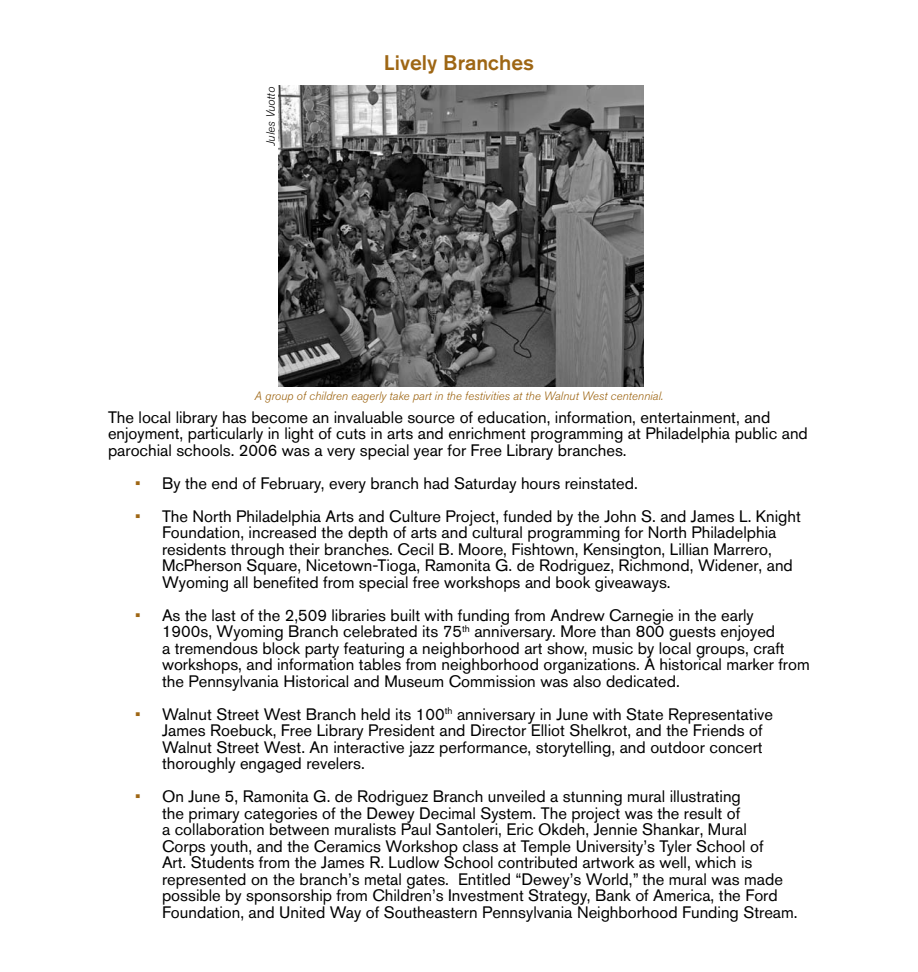
<style>
.page{position:relative;width:918px;height:972px;background:#fff}
.page>*{position:absolute;margin:0;border:0;box-sizing:border-box;transform-origin:0 0}
.t1{font:500 21px "Akzidenz Grotesk BQ";color:#9e6614}
.t2{font:16.5px/16.5px "Akzidenz Grotesk BQ";color:#000}
.t3{font:italic 300 12px "Akzidenz Grotesk BQ";color:#9e6614}
.t4{font:italic 300 12px "Akzidenz Grotesk BQ";color:#000}
.s1{color:#9e6614}
</style>
<div class="page">
<img style="left:278px;top:86px;width:366px;height:300px">
<p class="t4" style="left:264px;top:146px;width:61px;rotate:-90deg">Jules Vuotto</p>
<p class="t1" style="left:384px;top:50px;width:152px">Lively Branches</p>
<p class="t3" style="left:255px;top:389px;width:410px">A group of children eagerly take part in the festivities at the Walnut West centennial.</p>
<p class="t2" style="left:108px;top:409px;width:701px">The local library has become an invaluable source of education, information, entertainment, and enjoyment, particularly in light of cuts in arts and enrichment programming at Philadelphia public and parochial schools. 2006 was a very special year for Free Library branches.</p>
<p class="t2" style="left:135px;top:475px;width:504px"><span class="s1">•</span> By the end of February, every branch had Saturday hours reinstated.</p>
<p class="t2" style="left:162px;top:508px;width:640px;text-indent:-27px"><span class="s1">•</span> The North Philadelphia Arts and Culture Project, funded by the John S. and James L. Knight Foundation, increased the depth of arts and cultural programming for North Philadelphia residents through their branches. Cecil B. Moore, Fishtown, Kensington, Lillian Marrero, McPherson Square, Nicetown-Tioga, Ramonita G. de Rodriguez, Richmond, Widener, and Wyoming all benefited from special free workshops and book giveaways.</p>
<p class="t2" style="left:162px;top:607px;width:649px;text-indent:-27px"><span class="s1">•</span> As the last of the 2,509 libraries built with funding from Andrew Carnegie in the early<br>1900s, Wyoming Branch celebrated its 75<sup>th</sup> anniversary. More than 800 guests enjoyed<br>a tremendous block party featuring a neighborhood art show, music by local groups, craft workshops, and information tables from neighborhood organizations. A historical marker from the Pennsylvania Historical and Museum Commission was also dedicated.</p>
<p class="t2" style="left:162px;top:706px;width:612px;text-indent:-27px"><span class="s1">•</span> Walnut Street West Branch held its 100<sup>th</sup> anniversary in June with State Representative James Roebuck, Free Library President and Director Elliot Shelkrot, and the Friends of Walnut Street West. An interactive jazz performance, storytelling, and outdoor concert thoroughly engaged revelers.</p>
<p class="t2" style="left:162px;top:788px;width:637px;text-indent:-27px"><span class="s1">•</span> On June 5, Ramonita G. de Rodriguez Branch unveiled a stunning mural illustrating<br>the primary categories of the Dewey Decimal System. The project was the result of<br>a collaboration between muralists Paul Santoleri, Eric Okdeh, Jennie Shankar, Mural<br>Corps youth, and the Ceramics Workshop class at Temple University’s Tyler School of<br>Art. Students from the James R. Ludlow School contributed artwork as well, which is represented on the branch’s metal gates. Entitled “Dewey’s World,” the mural was made possible by sponsorship from Children’s Investment Strategy, Bank of America, the Ford Foundation, and United Way of Southeastern Pennsylvania Neighborhood Funding Stream.</p>
</div>
